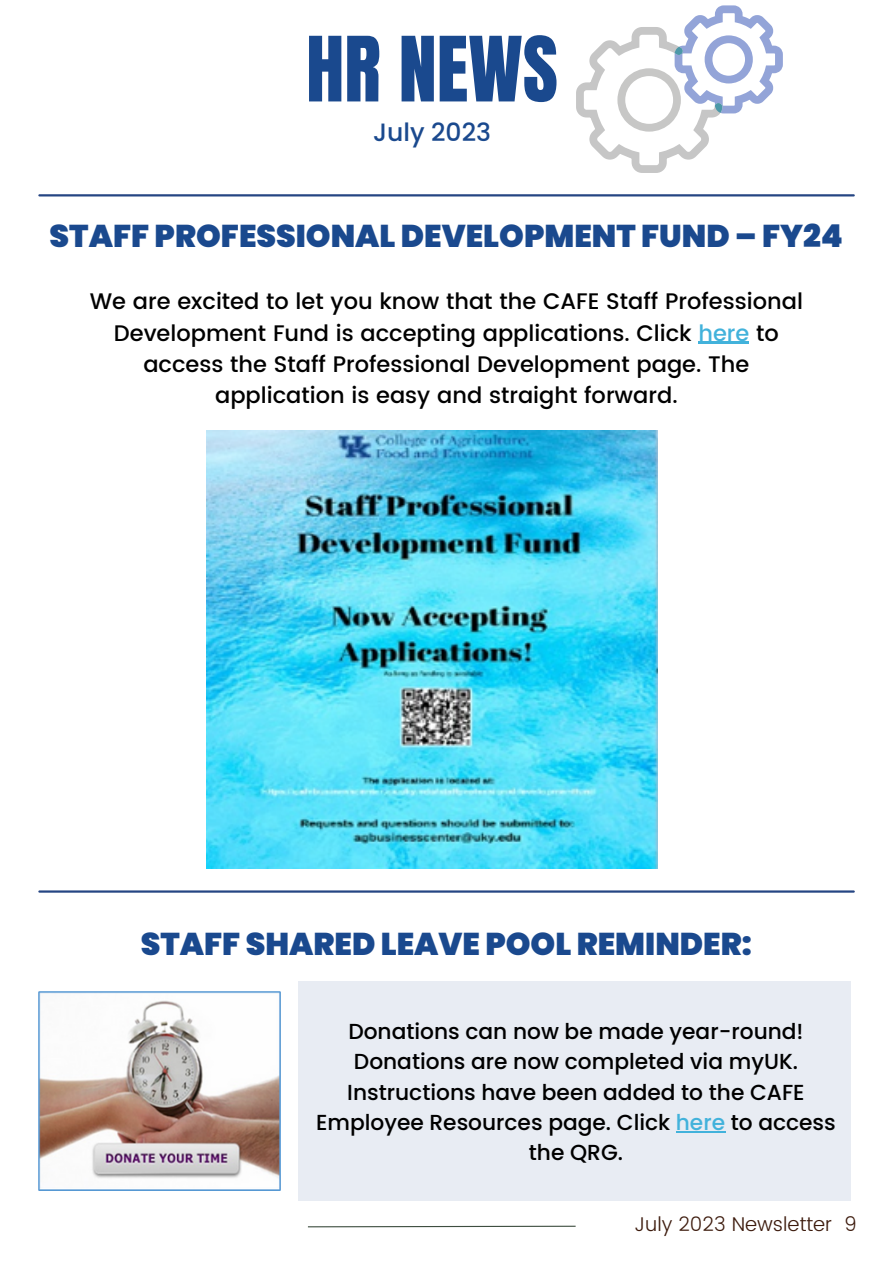
<style>
.page{position:relative;width:893px;height:1264px;background:#fff}
.page>*{position:absolute;margin:0;border:0;box-sizing:border-box;transform-origin:0 0}
.t1{font:76.5px "Anton";color:#1a498e}
.t2{font:900 31.5px "Poppins";color:#1a498e}
.t3{font:500 25.05px "Poppins";color:#1a498e}
.t4{font:500 22.5px/31.5px "Poppins";color:#000;text-align:center}
.t5{font:500 21.75px/30.3px "Poppins";color:#000;text-align:center}
.t6{font:300 19.95px "Poppins";color:#3c1a0c}
.s1{color:#42b2db}
</style>
<div class="page">
<hr style="left:39px;top:194px;width:814px;height:2px;background:#254583">
<svg style="left:576px;top:5px;width:206px;height:168px"></svg>
<svg style="left:308px;top:1225px;width:268px;height:2px"></svg>
<hr style="left:39px;top:890px;width:814px;height:2px;background:#254583">
<div style="left:298px;top:981px;width:552px;height:219px;background:#e8ecf3"></div>
<img style="left:207px;top:431px;width:450px;height:437px">
<img style="left:38px;top:991px;width:242px;height:199px">
<hr style="left:698px;top:341px;width:51px;height:3px;background:#42b2db">
<hr style="left:675px;top:1131px;width:50px;height:1px;background:#42b2db">
<p class="t1" style="left:306px;top:14px;width:253px">HR NEWS</p>
<p class="t3" style="left:373px;top:115px;width:119px">July 2023</p>
<p class="t2" style="left:50px;top:214px;width:794px">STAFF PROFESSIONAL DEVELOPMENT FUND – FY24</p>
<p class="t4" style="left:90px;top:285px;width:714px">We are excited to let you know that the CAFE Staff Professional Development Fund is accepting applications. Click <span class="s1">here</span> to access the Staff Professional Development page. The application is easy and straight forward.</p>
<p class="t2" style="left:141px;top:921px;width:612px">STAFF SHARED LEAVE POOL REMINDER:</p>
<p class="t5" style="left:348px;top:1016px;width:456px">Donations can now be made year-round!</p>
<p class="t5" style="left:316px;top:1046px;width:521px">Donations are now completed via myUK.<br>Instructions have been added to the CAFE Employee Resources page. Click <span class="s1">here</span> to access the QRG.</p>
<p class="t6" style="left:634px;top:1212px;width:224px">July 2023 Newsletter 9</p>
</div>
